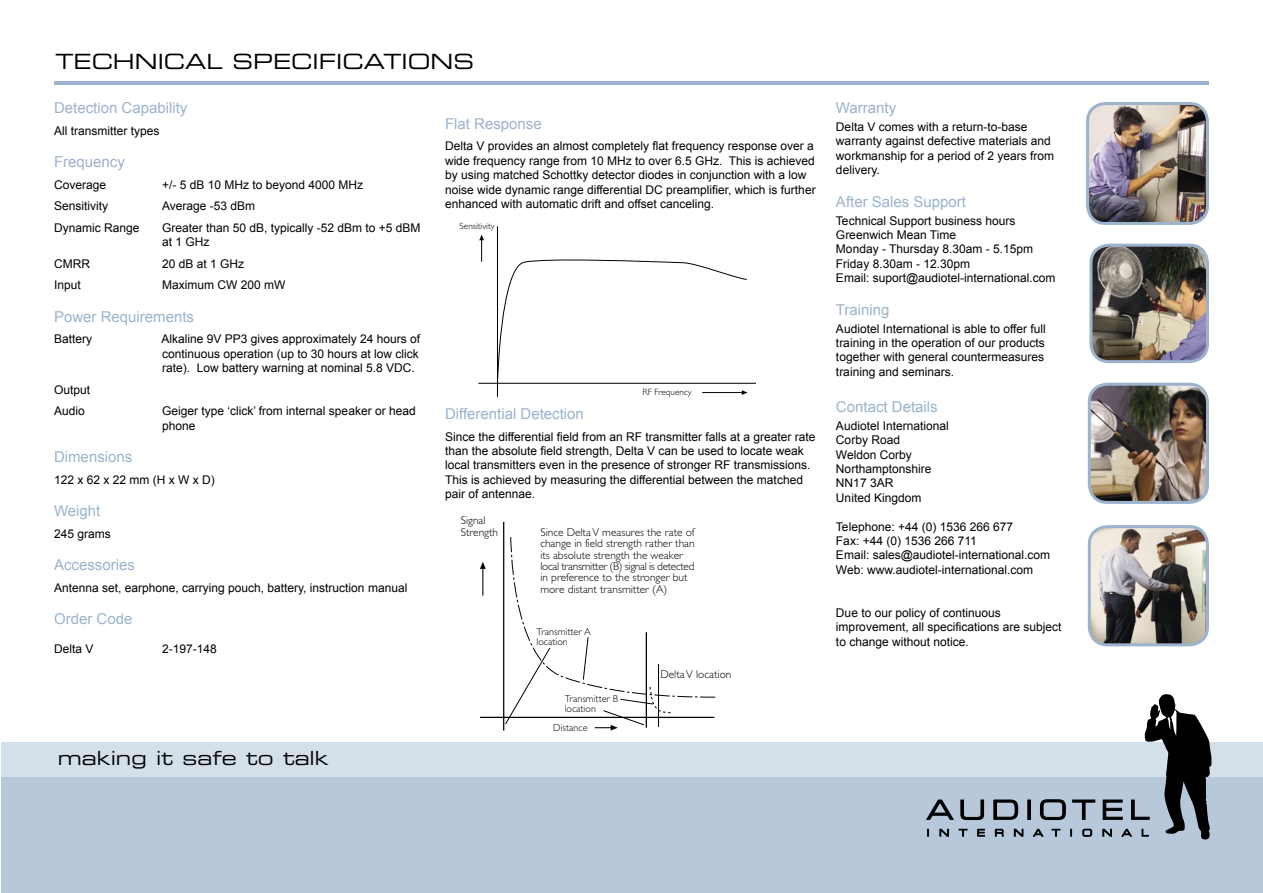
<style>
.page{position:relative;width:1263px;height:893px;background:#fff}
.page>*{position:absolute;margin:0;border:0;box-sizing:border-box;transform-origin:0 0}
.t1{font:21px "Eurostile Extended Two";color:#000}
.t2{font:19.5px "Eurostile Extended Two";color:#000}
.t3{font:15px "Arial";color:#9bb3cc}
.t4{font:12px/14.4px "Arial";color:#000}
.t5{font:300 11.4px/11.4px "Gill Sans";color:#000}
.t6{font:300 10.05px/10.1px "Gill Sans";color:#000}
.t7{font:300 9.15px "Gill Sans";color:#000}
</style>
<div class="page">
<div style="left:1px;top:776px;width:1262px;height:117px;background:#b7c8db"></div>
<div style="left:1px;top:742px;width:1262px;height:34px;background:#d3dfe9"></div>
<svg style="left:927px;top:829px;width:2px;height:7px"></svg>
<svg style="left:939px;top:829px;width:10px;height:8px"></svg>
<svg style="left:958px;top:829px;width:9px;height:8px"></svg>
<svg style="left:977px;top:829px;width:8px;height:8px"></svg>
<svg style="left:995px;top:829px;width:9px;height:8px"></svg>
<svg style="left:1014px;top:829px;width:9px;height:8px"></svg>
<svg style="left:1033px;top:828px;width:11px;height:9px"></svg>
<svg style="left:1051px;top:829px;width:9px;height:8px"></svg>
<svg style="left:1070px;top:829px;width:2px;height:7px"></svg>
<svg style="left:1082px;top:829px;width:10px;height:8px"></svg>
<svg style="left:926px;top:799px;width:28px;height:21px"></svg>
<svg style="left:960px;top:799px;width:24px;height:21px"></svg>
<svg style="left:993px;top:799px;width:25px;height:21px"></svg>
<div style="left:1027px;top:800px;width:4px;height:20px;border:1px solid #000"></div>
<svg style="left:1040px;top:799px;width:26px;height:21px"></svg>
<svg style="left:1072px;top:799px;width:23px;height:21px"></svg>
<svg style="left:1102px;top:694px;width:109px;height:145px"></svg>
<hr style="left:54px;top:81px;width:1155px;height:3px;background:#9bb3cc">
<img style="left:1086px;top:102px;width:123px;height:121px">
<img style="left:1089px;top:243px;width:120px;height:119px">
<img style="left:1087px;top:382px;width:122px;height:120px">
<img style="left:1087px;top:525px;width:122px;height:120px">
<hr style="left:503px;top:522px;width:1px;height:208px;background:#000">
<hr style="left:480px;top:717px;width:234px;height:1px;background:#000">
<svg style="left:480px;top:562px;width:6px;height:34px"></svg>
<svg style="left:505px;top:537px;width:211px;height:194px"></svg>
<hr style="left:497px;top:226px;width:1px;height:171px;background:#000">
<hr style="left:478px;top:383px;width:278px;height:1px;background:#000">
<svg style="left:498px;top:259px;width:249px;height:124px"></svg>
<svg style="left:479px;top:235px;width:5px;height:27px"></svg>
<hr style="left:702px;top:392px;width:40px;height:1px;background:#000">
<svg style="left:742px;top:390px;width:5px;height:5px"></svg>
<p class="t1" style="left:55px;top:47px;width:420px">TECHNICAL SPECIFICATIONS</p>
<p class="t3" style="left:54px;top:99px;width:135px">Detection Capability</p>
<p class="t4" style="left:54px;top:123px;width:107px">All transmitter types</p>
<p class="t3" style="left:54px;top:153px;width:72px">Frequency</p>
<p class="t4" style="left:54px;top:177px;width:54px">Coverage</p>
<p class="t4" style="left:162px;top:177px;width:203px">+/- 5 dB 10 MHz to beyond 4000 MHz</p>
<p class="t4" style="left:54px;top:199px;width:56px">Sensitivity</p>
<p class="t4" style="left:162px;top:199px;width:95px">Average -53 dBm</p>
<p class="t4" style="left:54px;top:220px;width:87px">Dynamic Range</p>
<p class="t4" style="left:162px;top:220px;width:260px">Greater than 50 dB, typically -52 dBm to +5 dBM at 1 GHz</p>
<p class="t4" style="left:54px;top:256px;width:37px">CMRR</p>
<p class="t4" style="left:162px;top:256px;width:84px">20 dB at 1 GHz</p>
<p class="t4" style="left:54px;top:278px;width:28px">Input</p>
<p class="t4" style="left:162px;top:278px;width:125px">Maximum CW 200 mW</p>
<p class="t3" style="left:54px;top:308px;width:142px">Power Requirements</p>
<p class="t4" style="left:54px;top:332px;width:40px">Battery</p>
<p class="t4" style="left:161px;top:332px;width:260px;text-align:justify">Alkaline 9V PP3 gives approximately 24 hours of continuous operation (up to 30 hours at low click rate). Low battery warning at nominal 5.8 VDC.</p>
<p class="t4" style="left:54px;top:382px;width:38px">Output</p>
<p class="t4" style="left:54px;top:404px;width:32px">Audio</p>
<p class="t4" style="left:162px;top:404px;width:255px">Geiger type ‘click’ from internal speaker or head phone</p>
<p class="t3" style="left:54px;top:448px;width:80px">Dimensions</p>
<p class="t4" style="left:54px;top:472px;width:162px">122 x 62 x 22 mm (H x W x D)</p>
<p class="t3" style="left:54px;top:502px;width:48px">Weight</p>
<p class="t4" style="left:54px;top:526px;width:58px">245 grams</p>
<p class="t3" style="left:54px;top:556px;width:82px">Accessories</p>
<p class="t4" style="left:54px;top:580px;width:355px">Antenna set, earphone, carrying pouch, battery, instruction manual</p>
<p class="t3" style="left:54px;top:610px;width:80px">Order Code</p>
<p class="t4" style="left:54px;top:642px;width:41px">Delta V</p>
<p class="t4" style="left:162px;top:642px;width:56px">2-197-148</p>
<p class="t2" style="left:58px;top:744px;width:273px">making it safe to talk</p>
<p class="t3" style="left:445px;top:115px;width:98px">Flat Response</p>
<p class="t4" style="left:445px;top:139px;width:372px">Delta V provides an almost completely flat frequency response over a wide frequency range from 10 MHz to over 6.5 GHz. This is achieved by using matched Schottky detector diodes in conjunction with a low noise wide dynamic range differential DC preamplifier, which is further enhanced with automatic drift and offset canceling.</p>
<p class="t7" style="left:460px;top:220px;width:37px">Sensitivity</p>
<p class="t7" style="left:642px;top:387px;width:51px">RF Frequency</p>
<p class="t3" style="left:445px;top:405px;width:140px">Differential Detection</p>
<p class="t4" style="left:445px;top:429px;width:372px">Since the differential field from an RF transmitter falls at a greater rate than the absolute field strength, Delta V can be used to locate weak local transmitters even in the presence of stronger RF transmissions.<br>This is achieved by measuring the differential between the matched pair of antennae.</p>
<p class="t5" style="left:461px;top:515px;width:39px">Signal<br>Strength</p>
<p class="t5" style="left:540px;top:526px;width:156px">Since Delta V measures the rate of change in field strength rather than its absolute strength the weaker local transmitter (B) signal is detected in preference to the stronger but more distant transmitter (A)</p>
<p class="t6" style="left:536px;top:627px;width:56px">Transmitter A location</p>
<p class="t6" style="left:565px;top:694px;width:55px">Transmitter B location</p>
<p class="t6" style="left:553px;top:722px;width:36px">Distance</p>
<p class="t5" style="left:660px;top:668px;width:72px">Delta V location</p>
<p class="t3" style="left:836px;top:99px;width:62px">Warranty</p>
<p class="t4" style="left:836px;top:120px;width:220px">Delta V comes with a return-to-base warranty against defective materials and workmanship for a period of 2 years from delivery.</p>
<p class="t3" style="left:836px;top:193px;width:132px">After Sales Support</p>
<p class="t4" style="left:836px;top:213px;width:181px">Technical Support business hours</p>
<p class="t4" style="left:836px;top:228px;width:122px">Greenwich Mean Time</p>
<p class="t4" style="left:836px;top:242px;width:199px">Monday - Thursday 8.30am - 5.15pm</p>
<p class="t4" style="left:836px;top:256px;width:136px">Friday 8.30am - 12.30pm</p>
<p class="t4" style="left:836px;top:271px;width:221px">Email: suport@audiotel-international.com</p>
<p class="t3" style="left:836px;top:301px;width:55px">Training</p>
<p class="t4" style="left:836px;top:321px;width:211px">Audiotel International is able to offer full training in the operation of our products together with general countermeasures training and seminars.</p>
<p class="t3" style="left:836px;top:398px;width:103px">Contact Details</p>
<p class="t4" style="left:836px;top:418px;width:114px">Audiotel International</p>
<p class="t4" style="left:836px;top:433px;width:66px">Corby Road</p>
<p class="t4" style="left:836px;top:447px;width:77px">Weldon Corby</p>
<p class="t4" style="left:836px;top:462px;width:97px">Northamptonshire</p>
<p class="t4" style="left:836px;top:476px;width:59px">NN17 3AR</p>
<p class="t4" style="left:836px;top:490px;width:87px">United Kingdom</p>
<p class="t4" style="left:836px;top:519px;width:179px">Telephone: +44 (0) 1536 266 677</p>
<p class="t4" style="left:836px;top:534px;width:142px">Fax: +44 (0) 1536 266 711</p>
<p class="t4" style="left:836px;top:548px;width:216px">Email: sales@audiotel-international.com</p>
<p class="t4" style="left:836px;top:562px;width:199px">Web: www.audiotel-international.com</p>
<p class="t4" style="left:836px;top:606px;width:166px">Due to our policy of continuous</p>
<p class="t4" style="left:836px;top:620px;width:227px">improvement, all specifications are subject to change without notice.</p>
</div>
